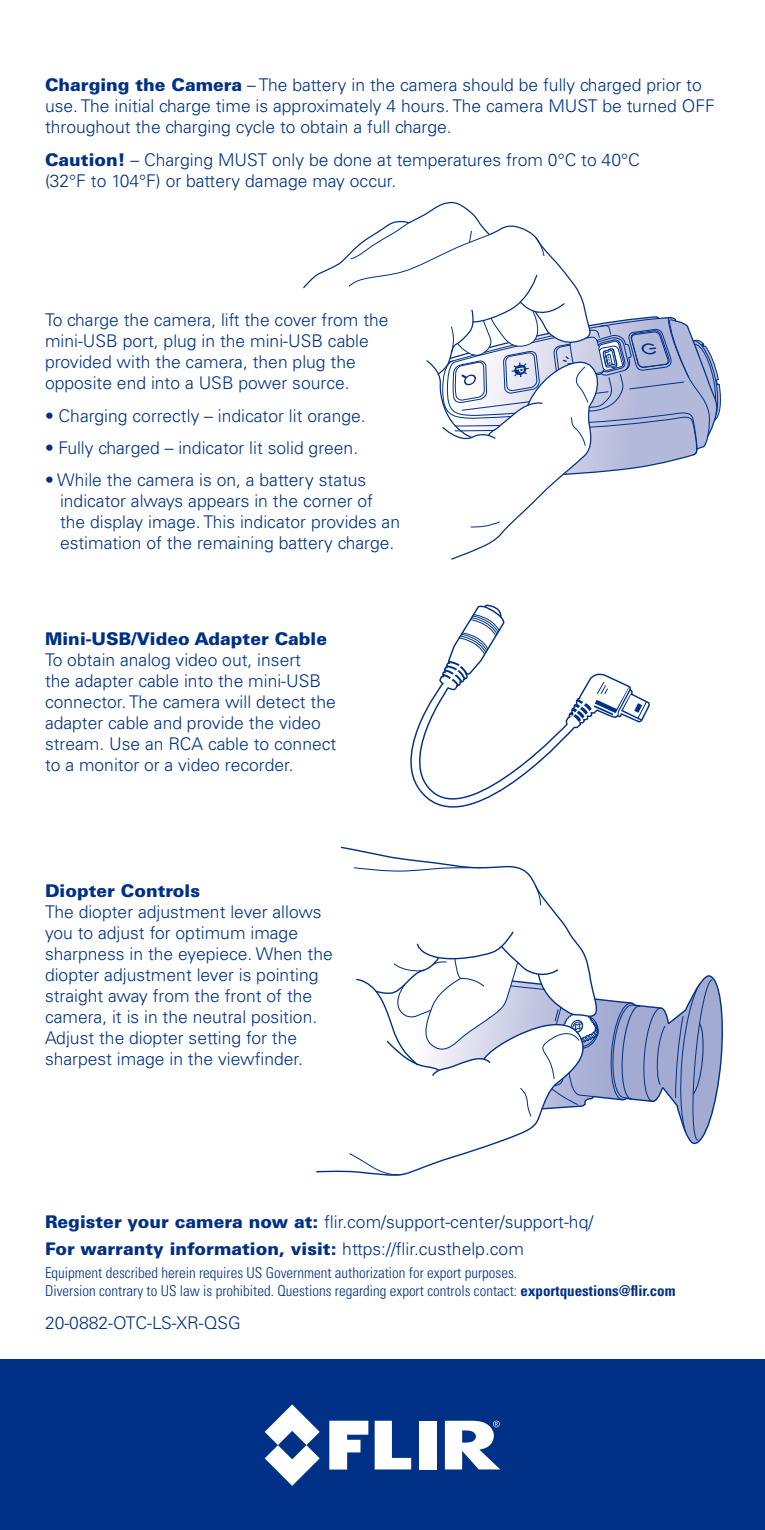
<style>
.page{position:relative;width:765px;height:1530px;background:#fff}
.page>*{position:absolute;margin:0;border:0;box-sizing:border-box;transform-origin:0 0}
.Text{font:300 17.5px/21px "Univers LT Std";color:#003186}
.bullet_list{font:300 17.5px/21px "Univers LT Std";color:#003186}
.image_callouts{font:300 17.5px/21px "Univers LT Std";color:#003186}
.image_callouts-2{font:900 17.5px "Univers LT Std";color:#003186}
.image_callouts-3{font:300 condensed 15px/18px "Univers LT Std";color:#003186}
.s1{font-weight:900}
.s2{font-weight:300}
.s3{font-weight:700}
</style>
<div class="page">
<div style="left:0;top:1360px;width:765px;height:170px;background:#003186"></div>
<svg style="left:329px;top:1421px;width:39px;height:49px"></svg>
<svg style="left:375px;top:1421px;width:36px;height:48px"></svg>
<div style="left:419px;top:1421px;width:17px;height:48px;background:#fff"></div>
<svg style="left:265px;top:1404px;width:55px;height:82px"></svg>
<svg style="left:445px;top:1421px;width:55px;height:48px"></svg>
<svg style="left:303px;top:201px;width:418px;height:359px"></svg>
<svg style="left:316px;top:846px;width:407px;height:330px"></svg>
<svg style="left:410px;top:619px;width:240px;height:189px"></svg>
<svg style="left:441px;top:605px;width:62px;height:82px"></svg>
<svg style="left:569px;top:681px;width:79px;height:41px"></svg>
<p class="Text" style="left:45px;top:74px;width:671px"><span class="s1">Charging the Camera</span> – The battery in the camera should be fully charged prior to use. The initial charge time is approximately 4 hours. The camera MUST be turned OFF throughout the charging cycle to obtain a full charge.</p>
<p class="image_callouts" style="left:45px;top:150px;width:596px"><span class="s1">Caution!</span> – Charging MUST only be done at temperatures from 0°C to 40°C (32°F to 104°F) or battery damage may occur.</p>
<p class="Text" style="left:45px;top:310px;width:345px">To charge the camera, lift the cover from the mini-USB port, plug in the mini-USB cable provided with the camera, then plug the opposite end into a USB power source.</p>
<p class="bullet_list" style="left:45px;top:405px;width:322px">• Charging correctly – indicator lit orange.</p>
<p class="bullet_list" style="left:45px;top:437px;width:315px">• Fully charged – indicator lit solid green.</p>
<p class="bullet_list" style="left:60px;top:469px;width:342px;text-indent:-15px">• While the camera is on, a battery status indicator always appears in the corner of the display image. This indicator provides an estimation of the remaining battery charge.</p>
<p class="image_callouts-2" style="left:45px;top:627px;width:284px">Mini-USB/Video Adapter Cable</p>
<p class="Text" style="left:45px;top:649px;width:293px">To obtain analog video out, insert<br>the adapter cable into the mini-USB connector. The camera will detect the adapter cable and provide the video stream. Use an RCA cable to connect to a monitor or a video recorder.</p>
<p class="image_callouts-2" style="left:45px;top:880px;width:157px">Diopter Controls</p>
<p class="Text" style="left:45px;top:901px;width:289px">The diopter adjustment lever allows you to adjust for optimum image sharpness in the eyepiece. When the diopter adjustment lever is pointing straight away from the front of the camera, it is in the neutral position.<br>Adjust the diopter setting for the sharpest image in the viewfinder.</p>
<p class="image_callouts" style="left:45px;top:1211px;width:550px"><span class="s1">Register your camera now at:</span> flir.com/support-center/support-hq/</p>
<p class="image_callouts-2" style="left:45px;top:1238px;width:480px">For warranty information, visit: <span class="s2">https://flir.custhelp.com</span></p>
<p class="image_callouts-3" style="left:45px;top:1264px;width:632px">Equipment described herein requires US Government authorization for export purposes.<br>Diversion contrary to US law is prohibited. Questions regarding export controls contact: <span class="s3">exportquestions@flir.com</span></p>
<p class="Text" style="left:45px;top:1313px;width:197px">20-0882-OTC-LS-XR-QSG</p>
</div>
